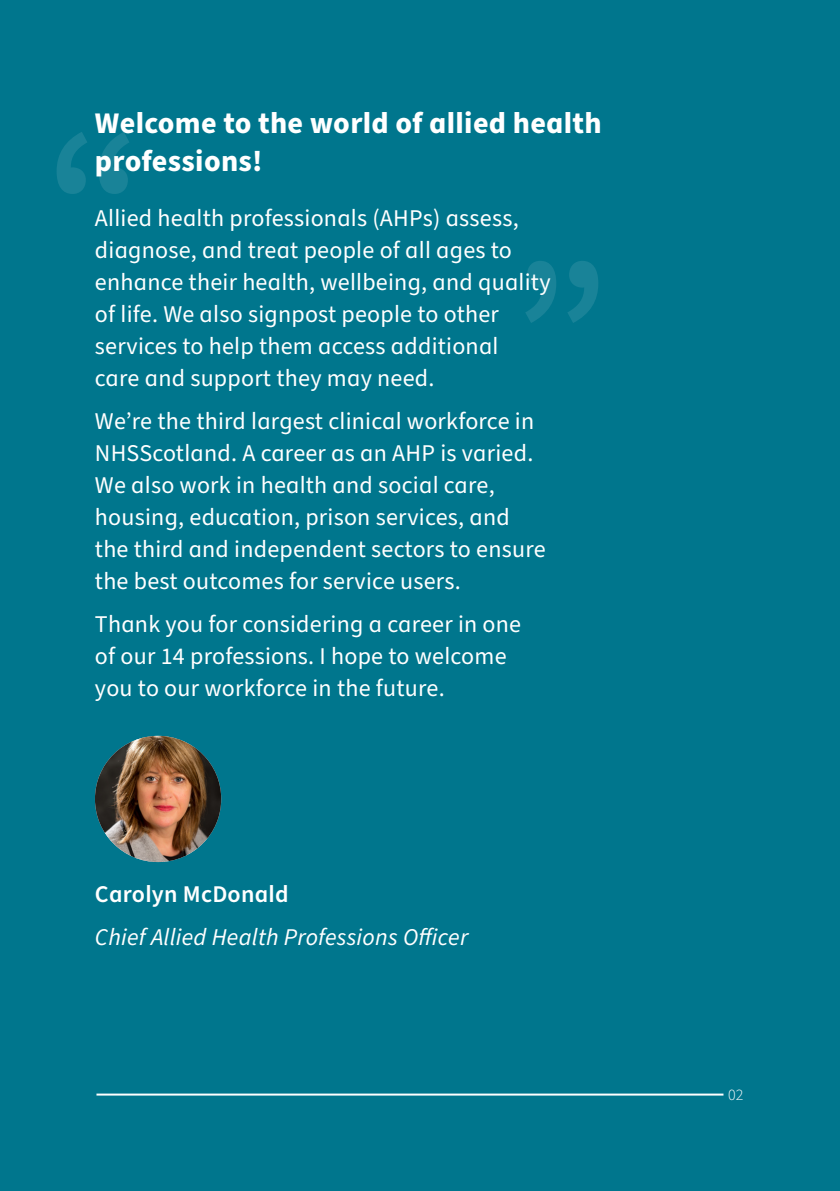
<style>
.page{position:relative;width:840px;height:1191px;background:#fff}
.page>*{position:absolute;margin:0;border:0;box-sizing:border-box;transform-origin:0 0}
.t1{font:600 200px "Source Sans Pro";color:#fff}
.t2{font:700 30px/38px "Source Sans Pro";letter-spacing:.01em;color:#fff}
.t3{font:24px/32px "Source Sans Pro";letter-spacing:.01em;color:#fff}
.t4{font:italic 24px "Source Sans Pro";letter-spacing:.01em;color:#fff}
.t5{font:600 24px "Source Sans Pro";letter-spacing:.01em;color:#fff}
.t6{font:300 16px "Source Sans Pro";color:#fff}
</style>
<div class="page">
<div style="left:0;top:0;width:839px;height:1191px;background:#00768d"></div>
<hr style="left:96px;top:1093px;width:627px;height:2px;background:#fff">
<img style="left:95px;top:736px;width:126px;height:126px;border-radius:63px">
<p class="t2" style="left:95px;top:105px;width:508px">Welcome to the world of allied health professions!</p>
<p class="t3" style="left:95px;top:202px;width:457px">Allied health professionals (AHPs) assess, diagnose, and treat people of all ages to enhance their health, wellbeing, and quality of life. We also signpost people to other services to help them access additional<br>care and support they may need.</p>
<p class="t3" style="left:95px;top:406px;width:452px">We’re the third largest clinical workforce in NHSScotland. A career as an AHP is varied.<br>We also work in health and social care, housing, education, prison services, and the third and independent sectors to ensure the best outcomes for service users.</p>
<p class="t3" style="left:95px;top:609px;width:427px">Thank you for considering a career in one of our 14 professions. I hope to welcome you to our workforce in the future.</p>
<h1 class="t1" style="left:45px;top:70px;width:99px">“</h1>
<h1 class="t1" style="left:511px;top:200px;width:99px">”</h1>
<p class="t5" style="left:95px;top:877px;width:195px">Carolyn McDonald</p>
<p class="t4" style="left:95px;top:921px;width:374px">Chief Allied Health Professions Officer</p>
<p class="t6" style="left:727px;top:1083px;width:17px">02</p>
</div>
